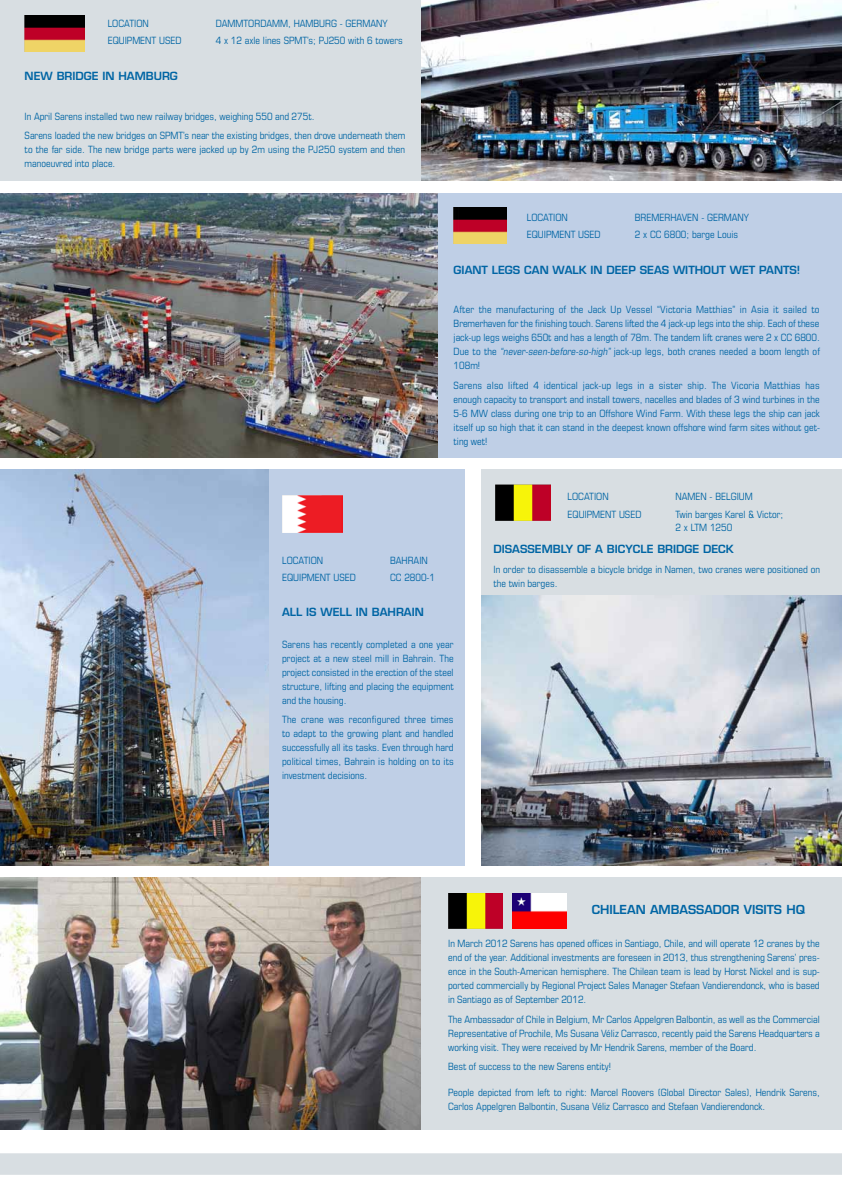
<style>
.page{position:relative;width:842px;height:1191px;background:#fff}
.page>*{position:absolute;margin:0;border:0;box-sizing:border-box;transform-origin:0 0}
.t1{font:600 12.1px "Eurostile LT Std";color:#0065a4}
.t2{font:600 11px "Eurostile LT Std";color:#0065a4}
.t3{font:condensed 10px/14px "Eurostile LT Std";color:#0065a4;text-align:justify}
.s1{font-style:italic}
</style>
<div class="page">
<svg style="left:0;top:1129px;width:842px;height:45px"></svg>
<img style="left:421px;top:0;width:421px;height:180px">
<div style="left:438px;top:193px;width:404px;height:264px;background:#bfcfe6"></div>
<div style="left:481px;top:469px;width:361px;height:168px;background:#d8dee2"></div>
<img style="left:495px;top:484px;width:55px;height:36px">
<img style="left:454px;top:207px;width:52px;height:36px">
<img style="left:0;top:193px;width:438px;height:264px">
<img style="left:481px;top:595px;width:361px;height:270px">
<div style="left:0;top:0;width:421px;height:180px;background:#d8dee2"></div>
<img style="left:0;top:469px;width:270px;height:396px">
<div style="left:270px;top:469px;width:195px;height:396px;background:#bfcfe6"></div>
<img style="left:282px;top:496px;width:61px;height:36px">
<img style="left:25px;top:16px;width:59px;height:36px">
<img style="left:0;top:877px;width:421px;height:252px">
<div style="left:421px;top:877px;width:421px;height:252px;background:#d8dee2"></div>
<img style="left:448px;top:893px;width:54px;height:35px">
<img style="left:512px;top:893px;width:55px;height:35px">
<p class="t3" style="left:108px;top:17px;width:70px">Location D</p>
<p class="t3" style="left:222px;top:17px;width:167px">ammtordamm, Hamburg - Germany</p>
<p class="t3" style="left:108px;top:33px;width:75px">Equipment used</p>
<p class="t3" style="left:216px;top:33px;width:75px">4 x 12 axle lines SPMT</p>
<p class="t3" style="left:307px;top:33px;width:97px">’s; PJ 250 with 6 towers</p>
<p class="t2" style="left:25px;top:69px;width:155px">NEW BRIDGE IN HAMBURG</p>
<p class="t3" style="left:25px;top:106px;width:291px;line-height:19.7px">In April Sarens installed two new railway bridges, weighing 550 and 275t.<br>Sarens loaded the new bridges on SPMT</p>
<p class="t3" style="left:25px;top:129px;width:382px;text-indent:159px">’s near the existing bridges, then drove underneath them to the far side. The new bridge parts were jacked up by 2m using the PJ 250 system and then manoeuvred into place.</p>
<p class="t3" style="left:282px;top:553px;width:43px">Location</p>
<p class="t3" style="left:390px;top:553px;width:39px">Bahrain</p>
<p class="t3" style="left:282px;top:570px;width:94px">Equipment used CC</p>
<p class="t3" style="left:404px;top:570px;width:32px">2800-1</p>
<p class="t3" style="left:527px;top:211px;width:43px">Location</p>
<p class="t3" style="left:635px;top:211px;width:116px">Bremerhaven - Germany</p>
<p class="t3" style="left:527px;top:227px;width:75px">Equipment used</p>
<p class="t3" style="left:635px;top:227px;width:105px">2 x CC 6800; barge Louis</p>
<p class="t2" style="left:454px;top:263px;width:348px">GIANT LEGS CAN WALK IN DEEP SEAS WITHOUT WET PANTS!</p>
<p class="t3" style="left:454px;top:302px;width:368px">After the manufacturing of the Jack Up Vessel “Victoria Matthias” in Asia it sailed to Bremerhaven for the finishing touch. Sarens lifted the 4 jack-up legs into the ship. Each of these jack-up legs weighs 650t and has a length of 78m. The tandem lift cranes were 2 x CC 6800.<br>Due to the <span class="s1">“never-seen-before-so-high”</span> jack-up legs, both cranes needed a boom length of 108m!</p>
<p class="t3" style="left:454px;top:378px;width:368px">Sarens also lifted 4 identical jack-up legs in a sister ship. The Vicoria Matthias has enough capacity to transport and install towers, nacelles and blades of 3 wind turbines in the 5-6 MW class during one trip to an Offshore Wind Farm. With these legs the ship can jack itself up so high that it can stand in the deepest known offshore wind farm sites without get&shy;ting wet!</p>
<p class="t3" style="left:567px;top:489px;width:67px">Location N</p>
<p class="t3" style="left:682px;top:489px;width:72px">amen - Belgium</p>
<p class="t3" style="left:567px;top:507px;width:98px">Equipment used T</p>
<p class="t3" style="left:675px;top:508px;width:109px;line-height:12.8px;text-indent:4px">win barges Karel &amp; Victor;<br>2 x LTM 1250</p>
<p class="t2" style="left:494px;top:542px;width:242px">DISASSEMBLY OF A BICYCLE BRIDGE DECK</p>
<p class="t3" style="left:494px;top:562px;width:328px">In order to disassemble a bicycle bridge in Namen, two cranes were positioned on the twin barges.</p>
<p class="t2" style="left:282px;top:605px;width:143px">ALL IS WELL IN BAHRAIN</p>
<p class="t3" style="left:282px;top:637px;width:173px">Sarens has recently completed a one year project at a new steel mill in Bahrain. The project consisted in the erection of the steel structure, lifting and placing the equipment and the housing.</p>
<p class="t3" style="left:282px;top:712px;width:173px">The crane was reconfigured three times to adapt to the growing plant and handled successfully all its tasks. Even through hard political times, Bahrain is holding on to its investment decisions.</p>
<p class="t1" style="left:592px;top:902px;width:215px">CHILEAN AMBASSADOR VISITS HQ</p>
<p class="t3" style="left:448px;top:936px;width:373px">In March 2012 Sarens has opened offices in Santiago, Chile, and will operate 12 cranes by the end of the year. Additional investments are foreseen in 2013, thus strengthening Sarens’ pres&shy;ence in the South-American hemisphere. The Chilean team is lead by Horst Nickel and is sup&shy;ported commercially by Regional Project Sales Manager Stefaan Vandierendonck, who is based in Santiago as of September 2012.</p>
<p class="t3" style="left:448px;top:1012px;width:373px">The Ambassador of Chile in Belgium, Mr Carlos Appelgren Balbontin, as well as the Commercial Representative of Prochile, Ms Susana Véliz Carrasco, recently paid the Sarens Headquarters a working visit. They were received by Mr Hendrik Sarens, member of the Board.</p>
<p class="t3" style="left:448px;top:1059px;width:164px">Best of success to the new Sarens entity!</p>
<p class="t3" style="left:448px;top:1085px;width:373px">People depicted from left to right: Marcel Roovers (Global Director Sales), Hendrik Sarens,<br>Carlos Appelgren Balbontin, Susana Véliz Carrasco and Stefaan Vandierendonck.</p>
</div>
